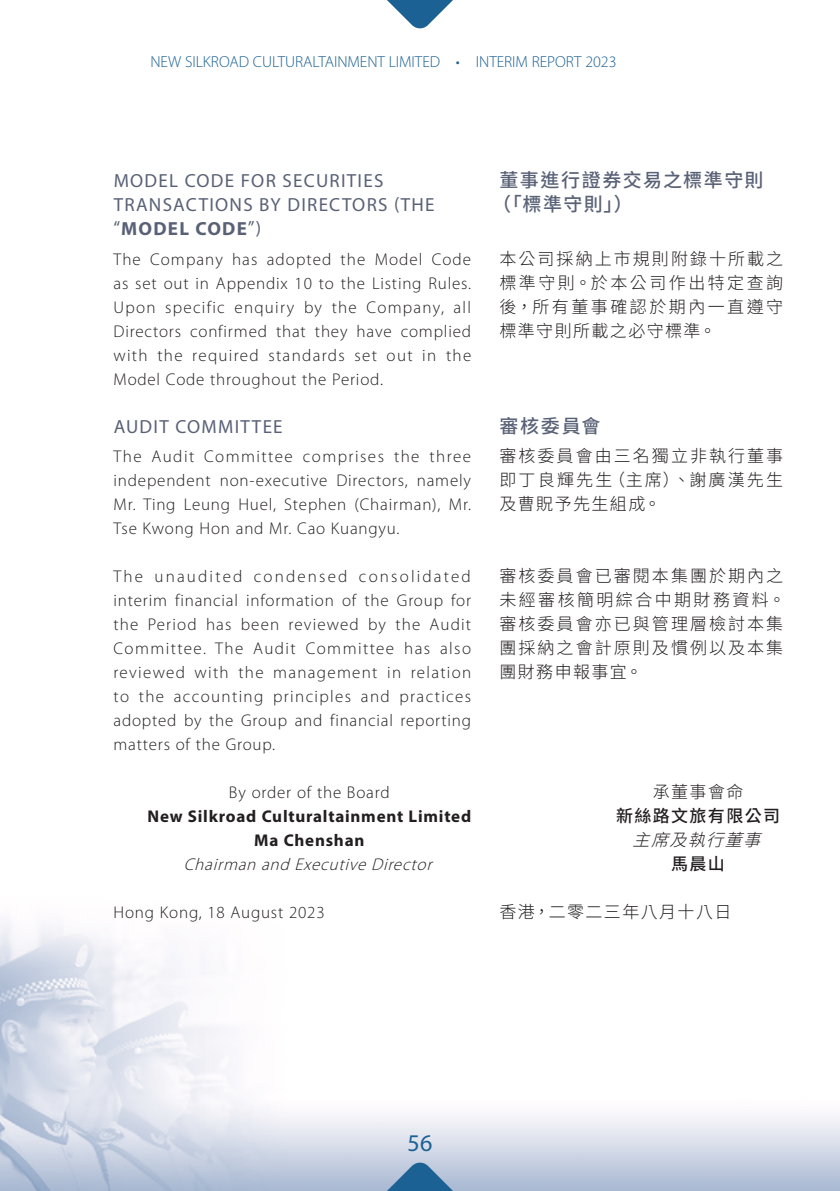
<style>
.page{position:relative;width:840px;height:1191px;background:#fff}
.page>*{position:absolute;margin:0;border:0;box-sizing:border-box;transform-origin:0 0}
.t1{font:24px "Myriad Pro";color:#1b6194}
.Heading_1{font:19px/24px "Myriad Pro";letter-spacing:.065em;color:#596176}
.C_Heading_1{font:500 19px/24px "Source Han Sans TC";letter-spacing:.075em;color:#596176}
.Body_Text{font:300 17px/24px "Myriad Pro";letter-spacing:.045em;color:#231f20;text-align:justify}
.C_Body_Text{font:300 17px/24px "Source Han Sans TC";letter-spacing:.12em;color:#231f20;text-align:justify}
.Body_Text-2{font:700 17px "Myriad Pro";letter-spacing:.045em;color:#231f20}
.Body_Text-3{font:italic 300 17px "Myriad Pro";color:#231f20}
.C_Body_Text-2{font:300 17px "Source Han Sans TC";letter-spacing:.08em;color:#231f20}
.C_Body_Text-3{font:500 17px "Source Han Sans TC";letter-spacing:.08em;color:#231f20}
.C_Body_Text-4{font:italic 300 17px "Source Han Sans TC";color:#231f20}
.t2{font:300 16px "Myriad Pro";letter-spacing:-.005em;color:#1b6194}
.s1{font-weight:700}
</style>
<div class="page">
<img style="left:0;top:924px;width:839px;height:267px">
<svg style="left:364px;top:1161px;width:111px;height:30px;background:#86a5c3"></svg>
<svg style="left:387px;top:0;width:66px;height:29px"></svg>
<p class="t2" style="left:150px;top:52px;width:467px">NEW SILKROAD CULTURALTAINMENT LIMITED • INTERIM REPORT 2023</p>
<p class="Heading_1" style="left:113px;top:168px;width:322px">MODEL CODE FOR SECURITIES<br>TRANSACTIONS BY DIRECTORS (THE “<span class="s1">MODEL CODE</span>”)</p>
<p class="Body_Text" style="left:113px;top:247px;width:359px">The Company has adopted the Model Code as set out in Appendix 10 to the Listing Rules.<br>Upon specific enquiry by the Company, all Directors confirmed that they have complied with the required standards set out in the Model Code throughout the Period.</p>
<p class="Heading_1" style="left:114px;top:414px;width:170px">AUDIT COMMITTEE</p>
<p class="Body_Text" style="left:113px;top:444px;width:359px">The Audit Committee comprises the three independent non-executive Directors, namely Mr. Ting Leung Huel, Stephen (Chairman), Mr.<br>Tse Kwong Hon and Mr. Cao Kuangyu.</p>
<p class="Body_Text" style="left:113px;top:564px;width:359px">The unaudited condensed consolidated interim financial information of the Group for the Period has been reviewed by the Audit Committee. The Audit Committee has also reviewed with the management in relation to the accounting principles and practices adopted by the Group and financial reporting matters of the Group.</p>
<p class="Body_Text" style="left:229px;top:780px;width:162px">By order of the Board</p>
<p class="Body_Text-2" style="left:147px;top:805px;width:325px">New Silkroad Culturaltainment Limited</p>
<p class="Body_Text-2" style="left:254px;top:829px;width:112px">Ma Chenshan</p>
<p class="Body_Text-3" style="left:184px;top:854px;width:254px">Chairman and Executive Director</p>
<p class="Body_Text" style="left:113px;top:900px;width:212px">Hong Kong, 18 August 2023</p>
<p class="C_Heading_1" style="left:492px;top:168px;width:272px;text-indent:7px">董事進行證券交易之標準守則（「標準守則」）</p>
<p class="C_Body_Text" style="left:499px;top:247px;width:285px">本公司採納上市規則附錄十所載之標準守則。於本公司作出特定查詢後，所有董事確認於期內一直遵守標準守則所載之必守標準。</p>
<p class="C_Heading_1" style="left:499px;top:414px;width:102px">審核委員會</p>
<p class="C_Body_Text" style="left:499px;top:444px;width:285px">審核委員會由三名獨立非執行董事即丁良輝先生（主席）、謝廣漢先生及曹貺予先生組成。</p>
<p class="C_Body_Text" style="left:499px;top:564px;width:287px">審核委員會已審閱本集團於期內之未經審核簡明綜合中期財務資料。審核委員會亦已與管理層檢討本集團採納之會計原則及慣例以及本集團財務申報事宜。</p>
<p class="C_Body_Text" style="left:652px;top:780px;width:92px">承董事會命</p>
<p class="C_Body_Text-3" style="left:615px;top:806px;width:165px">新絲路文旅有限公司</p>
<p class="C_Body_Text-4" style="left:632px;top:830px;width:142px">主席及執行董事</p>
<p class="C_Body_Text-3" style="left:670px;top:854px;width:55px">馬晨山</p>
<p class="C_Body_Text-2" style="left:499px;top:902px;width:233px">香港，二零二三年八月十八日</p>
<h1 class="t1" style="left:407px;top:1128px;width:27px">56</h1>
</div>
